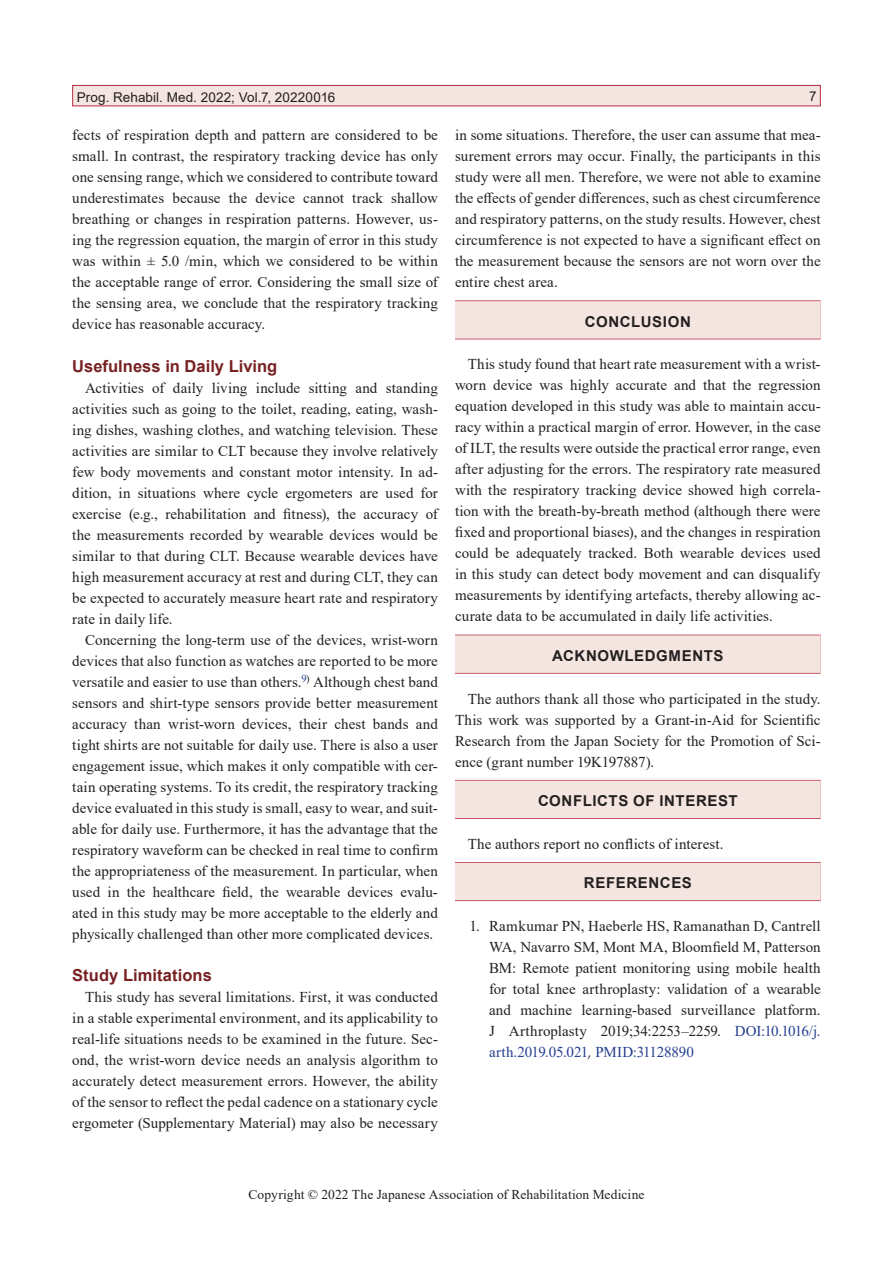
<style>
.page{position:relative;width:893px;height:1263px;background:#fff}
.page>*{position:absolute;margin:0;border:0;box-sizing:border-box;transform-origin:0 0}
.t1{font:700 16.5px "Arial";letter-spacing:.005em;color:#772022}
.t2{font:15px/21px "Times New Roman";letter-spacing:.005em;color:#231f20;text-align:justify}
.t3{font:700 15px "Arial";letter-spacing:.04em;color:#231f20}
.t4{font:13.5px "Times New Roman";letter-spacing:.005em;color:#231f20}
.t5{font:13.5px "Arial";letter-spacing:.01em;color:#231f20}
.s1{color:#253f8e}
.s2{font-family:"Optima LT Std"}
</style>
<div class="page">
<div style="left:455px;top:300px;width:366px;height:39px;background:#d4838f"></div>
<div style="left:455px;top:301px;width:366px;height:38px;background:#f5e5e0"></div>
<div style="left:455px;top:635px;width:366px;height:39px;background:#ce707e"></div>
<div style="left:455px;top:635px;width:366px;height:38px;background:#f5e5e0"></div>
<svg style="left:455px;top:780px;width:366px;height:39px"></svg>
<div style="left:455px;top:781px;width:366px;height:37px;background:#f5e5e0"></div>
<svg style="left:455px;top:862px;width:366px;height:39px"></svg>
<div style="left:455px;top:863px;width:366px;height:37px;background:#f5e5e0"></div>
<div style="left:72px;top:85px;width:749px;height:21px;background:#f5e5e0;border:1px solid #b72b40"></div>
<p class="t5" style="left:77px;top:88px;width:260px">Prog. Rehabil. Med. 2022; Vol.7, 20220016</p>
<p class="t5" style="left:809px;top:87px;width:9px">7</p>
<p class="t2" style="left:72px;top:124px;width:367px">fects of respiration depth and pattern are considered to be small. In contrast, the respiratory tracking device has only one sensing range, which we considered to contribute toward underestimates because the device cannot track shallow breathing or changes in respiration patterns. However, us&shy;ing the regression equation, the margin of error in this study was within ± 5.0 /min, which we considered to be within the acceptable range of error. Considering the small size of the sensing area, we conclude that the respiratory tracking device has reasonable accuracy.</p>
<p class="t1" style="left:72px;top:354px;width:207px">Usefulness in Daily Living</p>
<p class="t2" style="left:72px;top:377px;width:367px;text-indent:13px">Activities of daily living include sitting and standing activities such as going to the toilet, reading, eating, wash&shy;ing dishes, washing clothes, and watching television. These activities are similar to CLT because they involve relatively few body movements and constant motor intensity. In ad&shy;dition, in situations where cycle ergometers are used for exercise (e.g., rehabilitation and fitness), the accuracy of the measurements recorded by wearable devices would be similar to that during CLT. Because wearable devices have high measurement accuracy at rest and during CLT, they can be expected to accurately measure heart rate and respiratory rate in daily life.</p>
<p class="t2" style="left:72px;top:629px;width:367px;text-indent:13px">Concerning the long-term use of the devices, wrist-worn devices that also function as watches are reported to be more versatile and easier to use than others.<sup>9</sup><sup>)</sup> Although chest band sensors and shirt-type sensors provide better measurement accuracy than wrist-worn devices, their chest bands and tight shirts are not suitable for daily use. There is also a user engagement issue, which makes it only compatible with cer&shy;tain operating systems. To its credit, the respiratory tracking device evaluated in this study is small, easy to wear, and suit&shy;able for daily use. Furthermore, it has the advantage that the respiratory waveform can be checked in real time to confirm the appropriateness of the measurement. In particular, when used in the healthcare field, the wearable devices evalu&shy;ated in this study may be more acceptable to the elderly and physically challenged than other more complicated devices.</p>
<p class="t1" style="left:72px;top:964px;width:141px">Study Limitations</p>
<p class="t2" style="left:72px;top:986px;width:367px;text-indent:13px">This study has several limitations. First, it was conducted in a stable experimental environment, and its applicability to real-life situations needs to be examined in the future. Sec&shy;ond, the wrist-worn device needs an analysis algorithm to accurately detect measurement errors. However, the ability of the sensor to reflect the pedal cadence on a stationary cycle ergometer (Supplementary Material) may also be necessary</p>
<p class="t2" style="left:455px;top:124px;width:367px">in some situations. Therefore, the user can assume that mea&shy;surement errors may occur. Finally, the participants in this study were all men. Therefore, we were not able to examine the effects of gender differences, such as chest circumference and respiratory patterns, on the study results. However, chest circumference is not expected to have a significant effect on the measurement because the sensors are not worn over the entire chest area.</p>
<p class="t3" style="left:585px;top:311px;width:108px">CONCLUSION</p>
<p class="t2" style="left:455px;top:353px;width:367px;text-indent:13px">This study found that heart rate measurement with a wrist&shy;worn device was highly accurate and that the regression equation developed in this study was able to maintain accu&shy;racy within a practical margin of error. However, in the case of ILT, the results were outside the practical error range, even after adjusting for the errors. The respiratory rate measured with the respiratory tracking device showed high correla&shy;tion with the breath-by-breath method (although there were fixed and proportional biases), and the changes in respiration could be adequately tracked. Both wearable devices used in this study can detect body movement and can disqualify measurements by identifying artefacts, thereby allowing ac&shy;curate data to be accumulated in daily life activities.</p>
<p class="t3" style="left:552px;top:645px;width:173px">ACKNOWLEDGMENTS</p>
<p class="t2" style="left:455px;top:687px;width:367px;text-indent:13px">The authors thank all those who participated in the study.<br>This work was supported by a Grant-in-Aid for Scientific Research from the Japan Society for the Promotion of Sci&shy;ence (grant number 19K197887).</p>
<p class="t3" style="left:538px;top:790px;width:201px">CONFLICTS OF INTEREST</p>
<p class="t2" style="left:468px;top:833px;width:257px">The authors report no conflicts of interest.</p>
<p class="t3" style="left:584px;top:872px;width:109px">REFERENCES</p>
<p class="t2" style="left:489px;top:915px;width:333px;text-indent:-20px">1. Ramkumar PN, Haeberle HS, Ramanathan D, Cantrell WA, Navarro SM, Mont MA, Bloomfield M, Patterson BM: Remote patient monitoring using mobile health for total knee arthroplasty: validation of a wearable and machine learning-based surveillance platform.<br>J Arthroplasty 2019;34:2253–2259. <span class="s1">DOI:10.1016/j. arth.2019.05.021</span><span class="s2">,</span> <span class="s1">PMID:31128890</span></p>
<p class="t4" style="left:248px;top:1185px;width:397px">Copyright © 2022 The Japanese Association of Rehabilitation Medicine</p>
</div>
